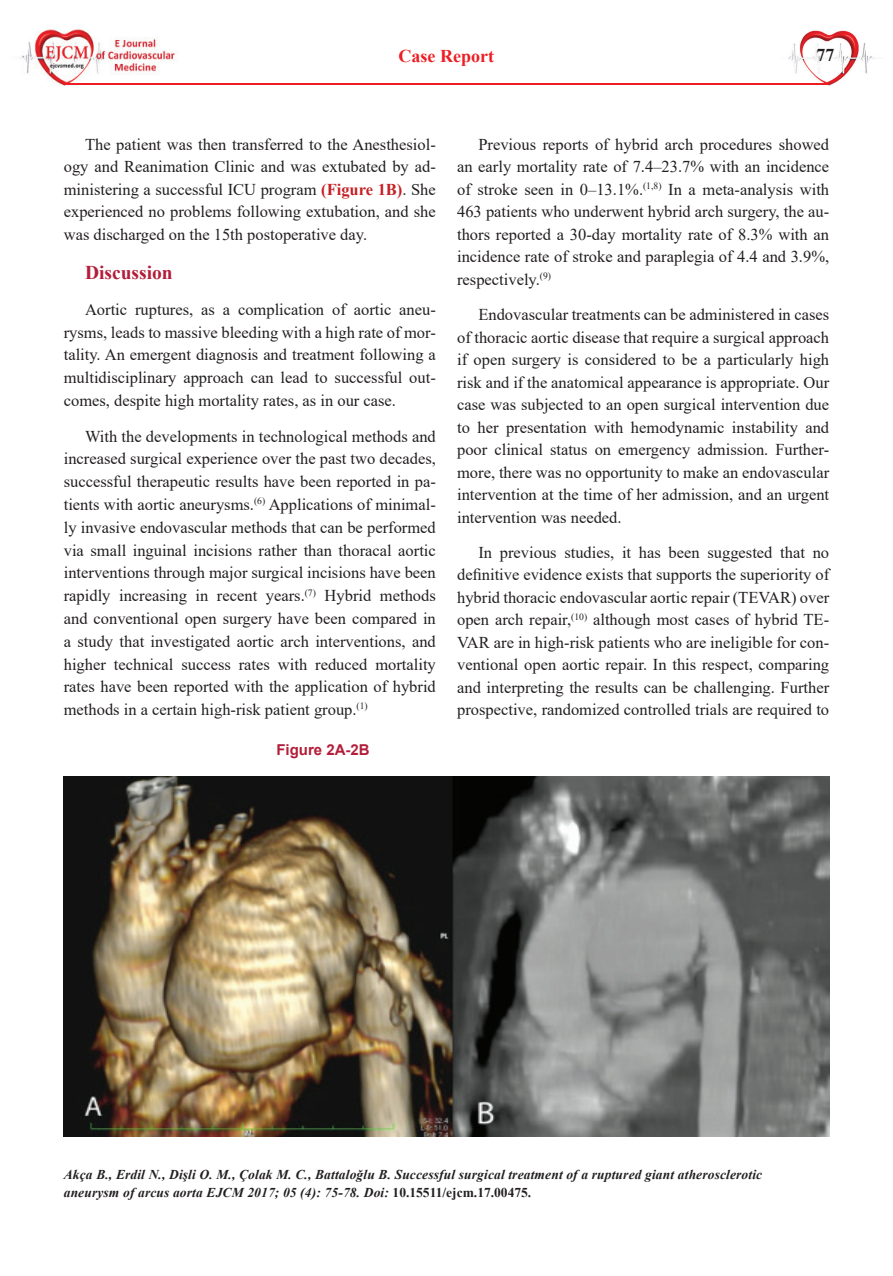
<style>
.page{position:relative;width:893px;height:1276px;background:#fff}
.page>*{position:absolute;margin:0;border:0;box-sizing:border-box;transform-origin:0 0}
.t1{font:700 19.5px "Times New Roman";color:#b21e3a}
.t2{font:700 18px "Times New Roman";color:#ee1d23}
.t3{font:700 18px "Times New Roman";color:#231f20}
.t4{font:16.5px/22.5px "Times New Roman";color:#231f20;text-align:justify}
.t5{font:700 15px "Arial";color:#b21e3a}
.t6{font:italic 700 13.5px/18px "Times New Roman";letter-spacing:.01em;color:#231f20}
.s1{font-weight:700;color:#c41f24}
.s2{font-style:normal}
</style>
<div class="page">
<img style="left:788px;top:30px;width:87px;height:55px">
<img style="left:20px;top:29px;width:157px;height:56px">
<hr style="left:64px;top:83px;width:765px;height:2px;background:#ee1d23">
<img style="left:64px;top:776px;width:765px;height:360px">
<p class="t2" style="left:399px;top:43px;width:97px">Case Report</p>
<p class="t3" style="left:816px;top:42px;width:19px">77</p>
<p class="t4" style="left:64px;top:132px;width:374px;text-indent:21px">The patient was then transferred to the Anesthesiol&shy;ogy and Reanimation Clinic and was extubated by ad&shy;ministering a successful ICU program <span class="s1">(Figure 1B)</span>. She experienced no problems following extubation, and she was discharged on the 15th postoperative day.</p>
<p class="t1" style="left:85px;top:259px;width:89px">Discussion</p>
<p class="t4" style="left:64px;top:297px;width:374px;text-indent:21px">Aortic ruptures, as a complication of aortic aneu&shy;rysms, leads to massive bleeding with a high rate of mor&shy;tality. An emergent diagnosis and treatment following a multidisciplinary approach can lead to successful out&shy;comes, despite high mortality rates, as in our case.</p>
<p class="t4" style="left:64px;top:424px;width:374px;text-indent:21px">With the developments in technological methods and increased surgical experience over the past two decades, successful therapeutic results have been reported in pa&shy;tients with aortic aneurysms.<sup>(6)</sup> Applications of minimal&shy;ly invasive endovascular methods that can be performed via small inguinal incisions rather than thoracal aortic interventions through major surgical incisions have been rapidly increasing in recent years.<sup>(7)</sup> Hybrid methods and conventional open surgery have been compared in a study that investigated aortic arch interventions, and higher technical success rates with reduced mortality rates have been reported with the application of hybrid methods in a certain high-risk patient group.<sup>(1)</sup></p>
<p class="t5" style="left:276px;top:739px;width:95px">Figure 2A-2B</p>
<p class="t4" style="left:457px;top:132px;width:374px;text-indent:21px">Previous reports of hybrid arch procedures showed an early mortality rate of 7.4–23.7% with an incidence of stroke seen in 0–13.1%.<sup>(1,8)</sup> In a meta-analysis with 463 patients who underwent hybrid arch surgery, the au&shy;thors reported a 30-day mortality rate of 8.3% with an incidence rate of stroke and paraplegia of 4.4 and 3.9%, respectively.<sup>(9)</sup></p>
<p class="t4" style="left:457px;top:303px;width:374px;text-indent:21px">Endovascular treatments can be administered in cases of thoracic aortic disease that require a surgical approach if open surgery is considered to be a particularly high risk and if the anatomical appearance is appropriate. Our case was subjected to an open surgical intervention due to her presentation with hemodynamic instability and poor clinical status on emergency admission. Further&shy;more, there was no opportunity to make an endovascular intervention at the time of her admission, and an urgent intervention was needed.</p>
<p class="t4" style="left:457px;top:540px;width:374px;text-indent:21px">In previous studies, it has been suggested that no definitive evidence exists that supports the superiority of hybrid thoracic endovascular aortic repair (TEVAR) over open arch repair,<sup>(10)</sup> although most cases of hybrid TE-VAR are in high-risk patients who are ineligible for con&shy;ventional open aortic repair. In this respect, comparing and interpreting the results can be challenging. Further prospective, randomized controlled trials are required to</p>
<p class="t6" style="left:64px;top:1165px;width:700px">Akça B., Erdil N., Dişli O. M., Çolak M. C., Battaloğlu B. Successful surgical treatment of a ruptured giant atherosclerotic aneurysm of arcus aorta EJCM 2017; 05 (4): 75-78. Doi: <span class="s2">10.15511/ejcm.17.00475.</span></p>
</div>
